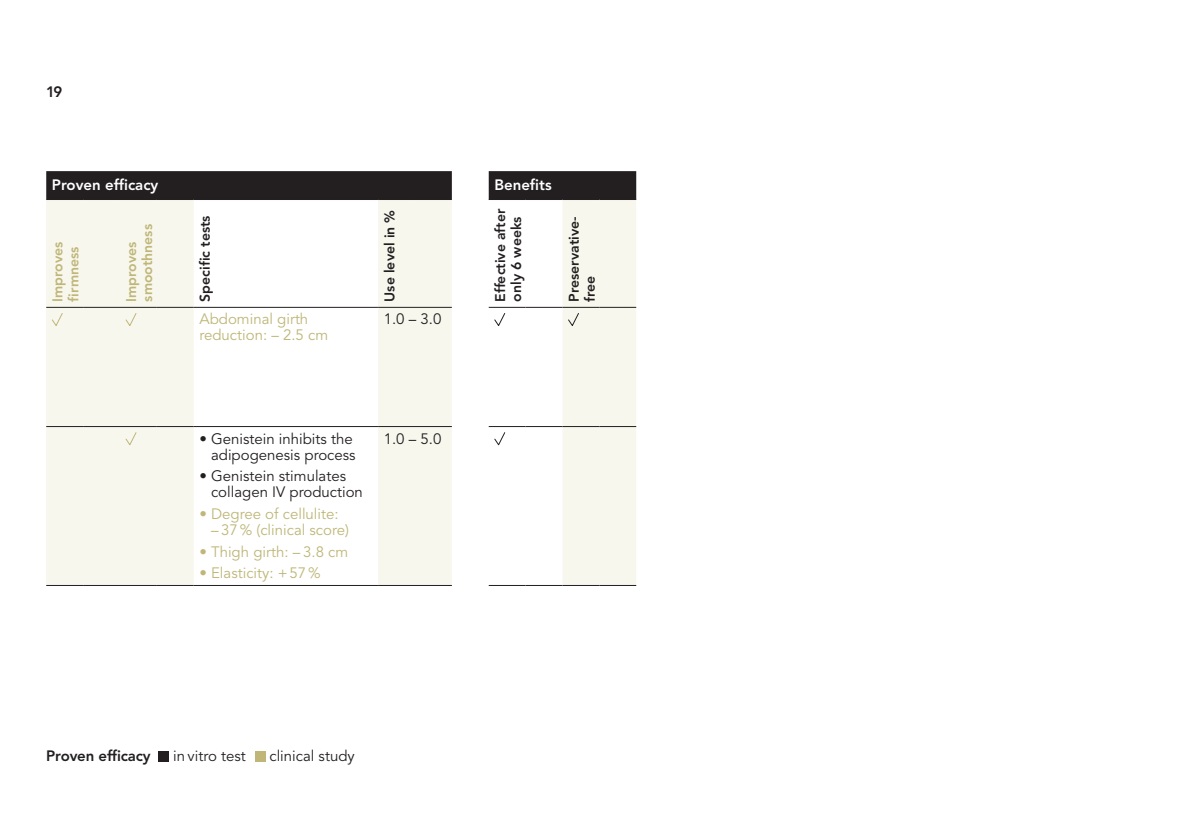
<style>
.page{position:relative;width:1191px;height:840px;background:#fff}
.page>*{position:absolute;margin:0;border:0;box-sizing:border-box;transform-origin:0 0}
.t1{font:15px/16px "Avenir LT Std";color:#231f20;text-align:right}
.t2{font:15px/16px "Avenir LT Std";color:#bfb678}
.t3{font:800 15px "Avenir LT Std";color:#fff}
.t4{font:800 15px "Avenir LT Std";letter-spacing:-.01em;color:#231f20}
.t5{font:800 14px/16px "Avenir LT Std";color:#231f20}
.t6{font:800 14px/16px "Avenir LT Std";color:#bfb678}
</style>
<div class="page">
<div style="left:159px;top:750px;width:10px;height:11px;background:#231f20"></div>
<div style="left:255px;top:750px;width:10px;height:11px;background:#bfb678"></div>
<svg style="left:46px;top:171px;width:590px;height:28px;background:#322e2f"></svg>
<svg style="left:46px;top:200px;width:590px;height:384px;fill:#f8f8f3"></svg>
<hr style="left:46px;top:199px;width:37px;height:1px;background:#231f20">
<hr style="left:83px;top:199px;width:37px;height:1px;background:#231f20">
<hr style="left:120px;top:199px;width:37px;height:1px;background:#231f20">
<hr style="left:157px;top:199px;width:37px;height:1px;background:#231f20">
<hr style="left:194px;top:199px;width:184px;height:1px;background:#231f20">
<hr style="left:378px;top:199px;width:37px;height:1px;background:#231f20">
<hr style="left:415px;top:199px;width:37px;height:1px;background:#231f20">
<hr style="left:488px;top:199px;width:37px;height:1px;background:#231f20">
<hr style="left:525px;top:199px;width:37px;height:1px;background:#231f20">
<hr style="left:562px;top:199px;width:37px;height:1px;background:#231f20">
<hr style="left:599px;top:199px;width:37px;height:1px;background:#231f20">
<hr style="left:46px;top:307px;width:37px;height:1px;background:#231f20">
<hr style="left:83px;top:307px;width:37px;height:1px;background:#231f20">
<hr style="left:120px;top:307px;width:37px;height:1px;background:#231f20">
<hr style="left:157px;top:307px;width:37px;height:1px;background:#231f20">
<hr style="left:194px;top:307px;width:184px;height:1px;background:#231f20">
<hr style="left:378px;top:307px;width:37px;height:1px;background:#231f20">
<hr style="left:415px;top:307px;width:37px;height:1px;background:#231f20">
<hr style="left:488px;top:307px;width:37px;height:1px;background:#231f20">
<hr style="left:525px;top:307px;width:37px;height:1px;background:#231f20">
<hr style="left:562px;top:307px;width:37px;height:1px;background:#231f20">
<hr style="left:599px;top:307px;width:37px;height:1px;background:#231f20">
<hr style="left:46px;top:426px;width:37px;height:1px;background:#231f20">
<hr style="left:83px;top:426px;width:37px;height:1px;background:#231f20">
<hr style="left:120px;top:426px;width:37px;height:1px;background:#231f20">
<hr style="left:157px;top:426px;width:37px;height:1px;background:#231f20">
<hr style="left:194px;top:426px;width:184px;height:1px;background:#231f20">
<hr style="left:378px;top:426px;width:37px;height:1px;background:#231f20">
<hr style="left:415px;top:426px;width:37px;height:1px;background:#231f20">
<hr style="left:488px;top:426px;width:37px;height:1px;background:#231f20">
<hr style="left:525px;top:426px;width:37px;height:1px;background:#231f20">
<hr style="left:562px;top:426px;width:37px;height:1px;background:#231f20">
<hr style="left:599px;top:426px;width:37px;height:1px;background:#231f20">
<hr style="left:46px;top:584px;width:37px;height:1px;background:#231f20">
<hr style="left:83px;top:584px;width:37px;height:1px;background:#231f20">
<hr style="left:120px;top:584px;width:37px;height:1px;background:#231f20">
<hr style="left:157px;top:584px;width:37px;height:1px;background:#231f20">
<hr style="left:194px;top:584px;width:184px;height:1px;background:#231f20">
<hr style="left:378px;top:584px;width:37px;height:1px;background:#231f20">
<hr style="left:415px;top:584px;width:37px;height:1px;background:#231f20">
<hr style="left:488px;top:584px;width:37px;height:1px;background:#231f20">
<hr style="left:525px;top:584px;width:37px;height:1px;background:#231f20">
<hr style="left:562px;top:584px;width:37px;height:1px;background:#231f20">
<hr style="left:599px;top:584px;width:37px;height:1px;background:#231f20">
<svg style="left:51px;top:312px;width:12px;height:15px"></svg>
<svg style="left:125px;top:312px;width:12px;height:15px"></svg>
<svg style="left:493px;top:312px;width:12px;height:15px"></svg>
<svg style="left:567px;top:312px;width:12px;height:15px"></svg>
<svg style="left:125px;top:431px;width:12px;height:15px"></svg>
<svg style="left:493px;top:431px;width:12px;height:15px"></svg>
<p class="t4" style="left:46px;top:83px;width:18px">19</p>
<p class="t3" style="left:52px;top:176px;width:108px">Proven efficacy</p>
<p class="t3" style="left:494px;top:176px;width:59px">Benefits</p>
<p class="t6" style="left:50px;top:301px;width:62px;rotate:-90deg">Improves firmness</p>
<p class="t6" style="left:123px;top:301px;width:79px;rotate:-90deg">Improves smoothness</p>
<p class="t5" style="left:197px;top:301px;width:88px;rotate:-90deg">Specific tests</p>
<p class="t5" style="left:381px;top:301px;width:93px;rotate:-90deg">Use level in %</p>
<p class="t5" style="left:492px;top:301px;width:94px;rotate:-90deg">Effective after only 6 weeks</p>
<p class="t5" style="left:566px;top:301px;width:87px;rotate:-90deg">Preservative&shy;free</p>
<p class="t2" style="left:199px;top:311px;width:130px">Abdominal girth reduction: – 2.5 cm</p>
<p class="t1" style="left:384px;top:311px;width:59px">1.0 – 3.0</p>
<p class="t1" style="left:199px;top:430px;width:158px">• Genistein inhibits the adipogenesis process</p>
<p class="t1" style="left:211px;top:468px;width:153px;text-align:left;text-indent:-12px">• Genistein stimulates collagen IV production</p>
<p class="t2" style="left:199px;top:506px;width:141px">• Degree of cellulite:</p>
<p class="t2" style="left:211px;top:522px;width:139px">– 37% (clinical score)</p>
<p class="t2" style="left:199px;top:543px;width:150px">• Thigh girth: – 3.8 cm</p>
<p class="t2" style="left:199px;top:565px;width:123px">• Elasticity: +57%</p>
<p class="t1" style="left:384px;top:430px;width:59px">1.0 – 5.0</p>
<p class="t4" style="left:46px;top:746px;width:106px">Proven efficacy</p>
<p class="t1" style="left:173px;top:748px;width:74px">in vitro test</p>
<p class="t1" style="left:269px;top:748px;width:87px">clinical study</p>
</div>
